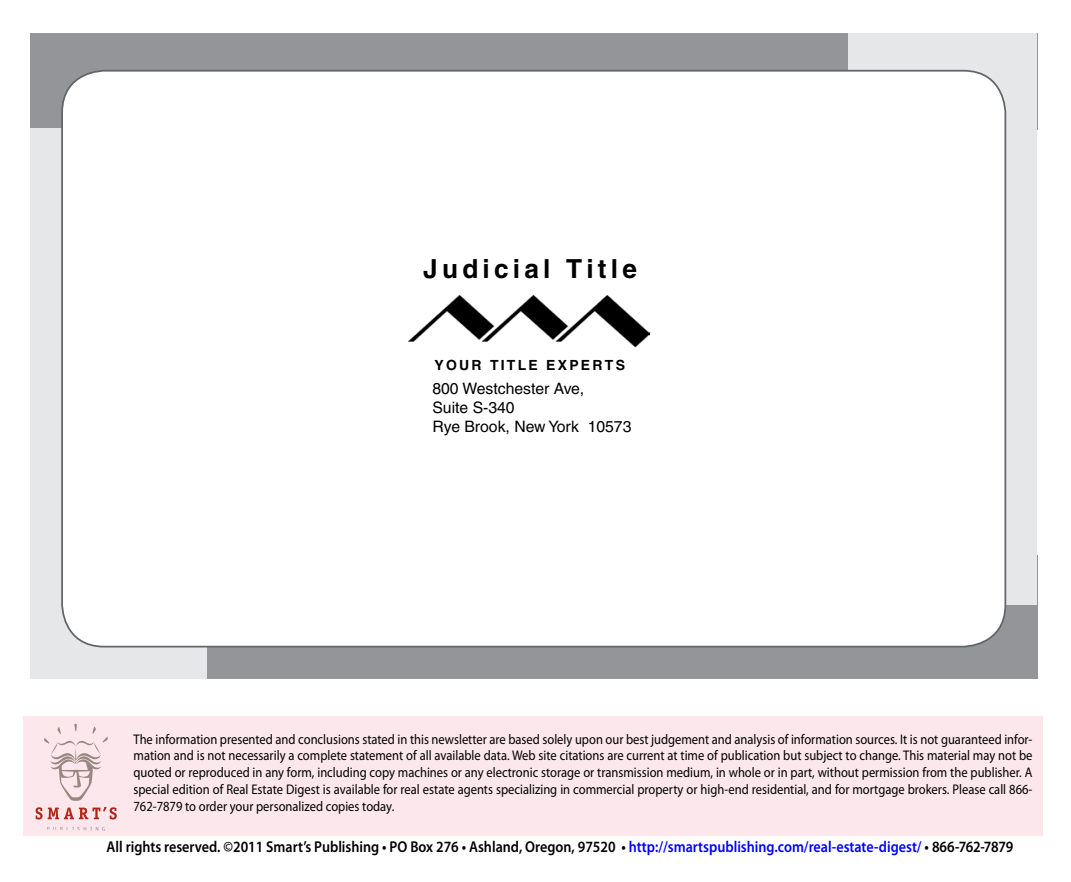
<style>
.page{position:relative;width:1071px;height:882px;background:#fff}
.page>*{position:absolute;margin:0;border:0;box-sizing:border-box;transform-origin:0 0}
.t1{font:700 26.25px "Helvetica";letter-spacing:.16em;color:#000}
.t2{font:600 15.75px "Myriad Pro";color:#000;scale:.9 1}
.t3{font:15.75px/18.9px "Helvetica";color:#000}
.t4{font:14px/16.8px "Myriad Pro";color:#000;text-align:justify;scale:.9 1}
.t5{font:700 14px "Helvetica";letter-spacing:.16em;color:#000}
.s1{color:#00f}
</style>
<div class="page">
<div style="left:30px;top:33px;width:1007px;height:97px;background:#939598"></div>
<div style="left:30px;top:556px;width:1007px;height:123px;background:#939598"></div>
<div style="left:30px;top:129px;width:176px;height:550px;background:#e6e7e8"></div>
<div style="left:848px;top:33px;width:189px;height:572px;background:#e6e7e8"></div>
<div style="left:62px;top:71px;width:943px;height:576px;background:#fff;border-radius:42px"></div>
<div style="left:24px;top:716px;width:1019px;height:120px;background:#fbe7ec"></div>
<svg style="left:35px;top:807px;width:82px;height:13px"></svg>
<svg style="left:47px;top:827px;width:58px;height:4px"></svg>
<svg style="left:44px;top:724px;width:64px;height:77px"></svg>
<img style="left:408px;top:294px;width:242px;height:54px">
<h1 class="t1" style="left:423px;top:252px;width:215px">Judicial Title</h1>
<p class="t5" style="left:434px;top:357px;width:192px">YOUR TITLE EXPERTS</p>
<p class="t3" style="left:432px;top:379px;width:201px">800 Westchester Ave,<br>Suite S-340<br>Rye Brook, New York 10573</p>
<p class="t4" style="left:134px;top:731px;width:1000px">The information presented and conclusions stated in this newsletter are based solely upon our best judgement and analysis of information sources. It is not guaranteed infor&shy;mation and is not necessarily a complete statement of all available data. Web site citations are current at time of publication but subject to change. This material may not be quoted or reproduced in any form, including copy machines or any electronic storage or transmission medium, in whole or in part, without permission from the publisher. A special edition of Real Estate Digest is available for real estate agents specializing in commercial property or high-end residential, and for mortgage brokers. Please call 866- 762-7879 to order your personalized copies today.</p>
<p class="t2" style="left:107px;top:838px;width:1009px">All rights reserved. ©2011 Smart’s Publishing • PO Box 276 • Ashland, Oregon, 97520 • <span class="s1">http://smartspublishing.com/real-estate-digest/</span> • 866-762-7879</p>
</div>
